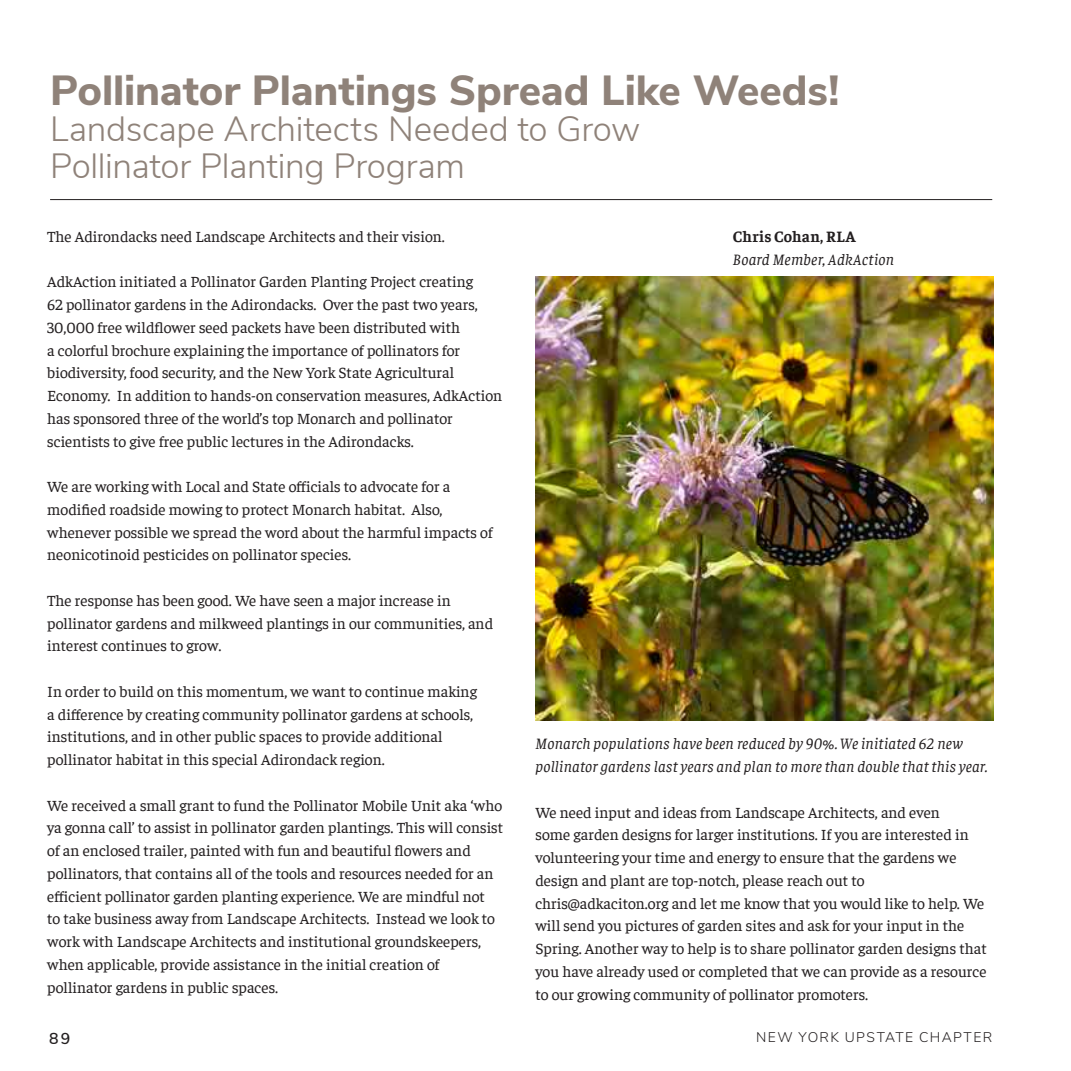
<style>
.page{position:relative;width:1071px;height:1071px;background:#fff}
.page>*{position:absolute;margin:0;border:0;box-sizing:border-box;transform-origin:0 0}
.t1{font:800 42px "Nunito Sans";letter-spacing:-.005em;color:#8f8279}
.t2{font:300 35px "Nunito Sans";letter-spacing:-.01em;color:#8f8279}
.Paragraph_3_Body_Tex{font:15.75px/22.8px "Faustina";color:#231f20}
.t3{font:italic 15.75px/22.8px "Faustina";letter-spacing:.01em;color:#231f20}
.t4{font:700 15.75px "Faustina";letter-spacing:.02em;color:#231f20}
.t5{font:600 15.75px "Nunito Sans";color:#231f20}
.t6{font:300 14px "Nunito Sans";letter-spacing:.1em;color:#231f20}
</style>
<div class="page">
<hr style="left:50px;top:199px;width:942px;height:1px;background:#231f20">
<img style="left:536px;top:277px;width:457px;height:444px">
<p class="t1" style="left:50px;top:59px;width:791px">Pollinator Plantings Spread Like Weeds!</p>
<p class="t2" style="left:50px;top:104px;width:592px">Landscape Architects Needed to Grow</p>
<p class="t2" style="left:50px;top:141px;width:416px">Pollinator Planting Program</p>
<p class="Paragraph_3_Body_Tex" style="left:47px;top:224px;width:399px">The Adirondacks need Landscape Architects and their vision.</p>
<p class="Paragraph_3_Body_Tex" style="left:47px;top:270px;width:457px">AdkAction initiated a Pollinator Garden Planting Project creating<br>62 pollinator gardens in the Adirondacks. Over the past two years, 30,000 free wildflower seed packets have been distributed with<br>a colorful brochure explaining the importance of pollinators for biodiversity, food security, and the New York State Agricultural Economy. In addition to hands-on conservation measures, AdkAction has sponsored three of the world’s top Monarch and pollinator scientists to give free public lectures in the Adirondacks.</p>
<p class="Paragraph_3_Body_Tex" style="left:47px;top:474px;width:447px">We are working with Local and State officials to advocate for a modified roadside mowing to protect Monarch habitat. Also, whenever possible we spread the word about the harmful impacts of neonicotinoid pesticides on pollinator species.</p>
<p class="Paragraph_3_Body_Tex" style="left:47px;top:588px;width:447px">The response has been good. We have seen a major increase in pollinator gardens and milkweed plantings in our communities, and interest continues to grow.</p>
<p class="Paragraph_3_Body_Tex" style="left:47px;top:679px;width:431px">In order to build on this momentum, we want to continue making a difference by creating community pollinator gardens at schools, institutions, and in other public spaces to provide additional pollinator habitat in this special Adirondack region.</p>
<p class="Paragraph_3_Body_Tex" style="left:47px;top:793px;width:457px">We received a small grant to fund the Pollinator Mobile Unit aka ‘who ya gonna call’ to assist in pollinator garden plantings. This will consist of an enclosed trailer, painted with fun and beautiful flowers and pollinators, that contains all of the tools and resources needed for an efficient pollinator garden planting experience. We are mindful not<br>to take business away from Landscape Architects. Instead we look to work with Landscape Architects and institutional groundskeepers, when applicable, provide assistance in the initial creation of pollinator gardens in public spaces.</p>
<p class="t4" style="left:733px;top:226px;width:125px">Chris Cohan, RLA</p>
<p class="t3" style="left:733px;top:247px;width:163px">Board Member, AdkAction</p>
<p class="t3" style="left:536px;top:731px;width:454px">Monarch populations have been reduced by 90%. We initiated 62 new pollinator gardens last years and plan to more than double that this year.</p>
<p class="Paragraph_3_Body_Tex" style="left:536px;top:800px;width:435px">We need input and ideas from Landscape Architects, and even some garden designs for larger institutions. If you are interested in volunteering your time and energy to ensure that the gardens we design and plant are top-notch, please reach out to</p>
<p class="Paragraph_3_Body_Tex" style="left:536px;top:891px;width:453px">chris@adkaciton.org and let me know that you would like to help. We will send you pictures of garden sites and ask for your input in the Spring. Another way to help is to share pollinator garden designs that you have already used or completed that we can provide as a resource to our growing community of pollinator promoters.</p>
<p class="t5" style="left:49px;top:1027px;width:23px">89</p>
<p class="t6" style="left:756px;top:1027px;width:238px">NEW YORK UPSTATE CHAPTER</p>
</div>
